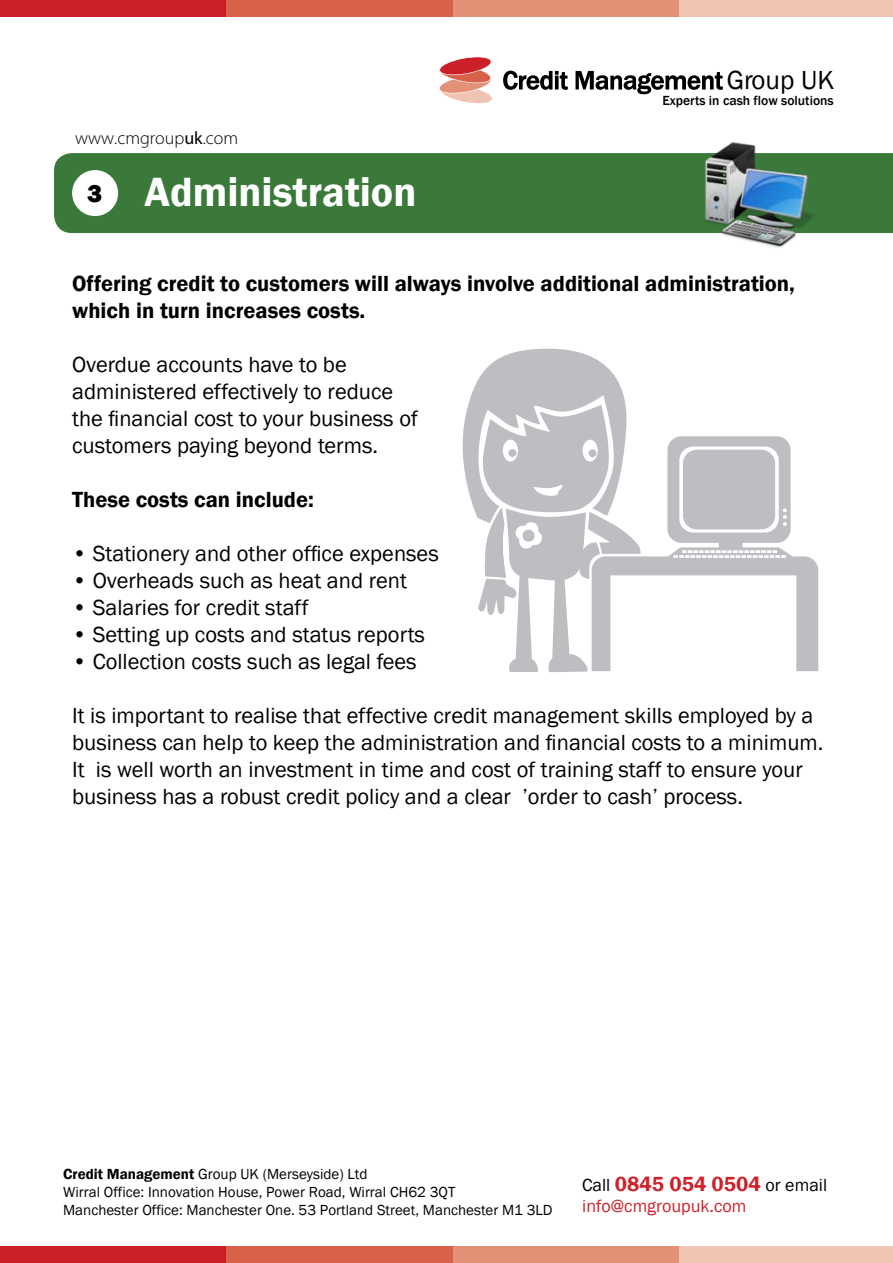
<style>
.page{position:relative;width:893px;height:1263px;background:#fff}
.page>*{position:absolute;margin:0;border:0;box-sizing:border-box;transform-origin:0 0}
.t1{font:600 42px "Franklin Gothic";color:#fff}
.t2{font:26.85px "Franklin Gothic";color:#000}
.t3{font:22.5px/27px "Franklin Gothic";color:#000}
.t4{font:600 22.5px/27px "Franklin Gothic";color:#000}
.t5{font:18px/21.5px "Franklin Gothic";color:#ce2129}
.t6{font:300 18px "Myriad Pro";color:#000}
.t7{font:15px/18px "Franklin Gothic";color:#000}
.t8{font:500 13.65px "Franklin Gothic";color:#000}
.s1{font-weight:400}
.s2{font-weight:800;font-size:25.5px;color:#000}
.s3{font-weight:600}
.s4{color:#000}
.s5{font-weight:600;font-size:21px}
</style>
<div class="page">
<div style="left:54px;top:153px;width:839px;height:80px;background:#3b793b"></div>
<svg style="left:439px;top:57px;width:53px;height:47px"></svg>
<svg style="left:503px;top:71px;width:65px;height:19px"></svg>
<svg style="left:575px;top:71px;width:148px;height:23px"></svg>
<div style="left:72px;top:170px;width:46px;height:46px;background:#fff;border-radius:50%"></div>
<svg style="left:462px;top:349px;width:356px;height:323px"></svg>
<img style="left:703px;top:142px;width:115px;height:106px">
<div style="left:0;top:1247px;width:226px;height:16px;background:#cc2028"></div>
<div style="left:226px;top:1247px;width:227px;height:16px;background:#d86249"></div>
<div style="left:453px;top:1247px;width:226px;height:16px;background:#e29076"></div>
<div style="left:679px;top:1247px;width:214px;height:16px;background:#f0c3b3"></div>
<div style="left:0;top:0;width:226px;height:16px;background:#cc2028"></div>
<div style="left:226px;top:0;width:227px;height:16px;background:#d86249"></div>
<div style="left:453px;top:0;width:226px;height:16px;background:#e29076"></div>
<div style="left:679px;top:0;width:214px;height:16px;background:#f0c3b3"></div>
<p class="t6" style="left:75px;top:128px;width:164px">www.cmgroup<span class="s1">uk</span>.com</p>
<h1 class="t1" style="left:87px;top:166px;width:331px"><span class="s2">3</span> Administration</h1>
<p class="t2" style="left:727px;top:63px;width:109px">Group UK</p>
<p class="t8" style="left:662px;top:92px;width:173px">Experts in cash flow solutions</p>
<p class="t4" style="left:72px;top:270px;width:724px">Offering credit to customers will always involve additional administration, which in turn increases costs.</p>
<p class="t3" style="left:72px;top:351px;width:347px">Overdue accounts have to be administered effectively to reduce the financial cost to your business of customers paying beyond terms.</p>
<p class="t4" style="left:72px;top:486px;width:243px">These costs can include:</p>
<p class="t3" style="left:72px;top:540px;width:368px">• Stationery and other office expenses</p>
<p class="t3" style="left:72px;top:567px;width:336px">• Overheads such as heat and rent</p>
<p class="t3" style="left:72px;top:594px;width:238px">• Salaries for credit staff</p>
<p class="t3" style="left:72px;top:621px;width:354px">• Setting up costs and status reports</p>
<p class="t3" style="left:72px;top:648px;width:346px">• Collection costs such as legal fees</p>
<p class="t3" style="left:72px;top:702px;width:753px">It is important to realise that effective credit management skills employed by a business can help to keep the administration and financial costs to a minimum.<br>It is well worth an investment in time and cost of training staff to ensure your business has a robust credit policy and a clear ’order to cash’ process.</p>
<p class="t7" style="left:63px;top:1165px;width:491px"><span class="s3">Credit Management</span> Group UK (Merseyside) Ltd<br>Wirral Office: Innovation House, Power Road, Wirral CH62 3QT<br>Manchester Office: Manchester One. 53 Portland Street, Manchester M1 3LD</p>
<p class="t5" style="left:582px;top:1174px;width:246px"><span class="s4">Call</span> <span class="s5">0845 054 0504</span> <span class="s4">or email </span>info@cmgroupuk.com</p>
</div>
